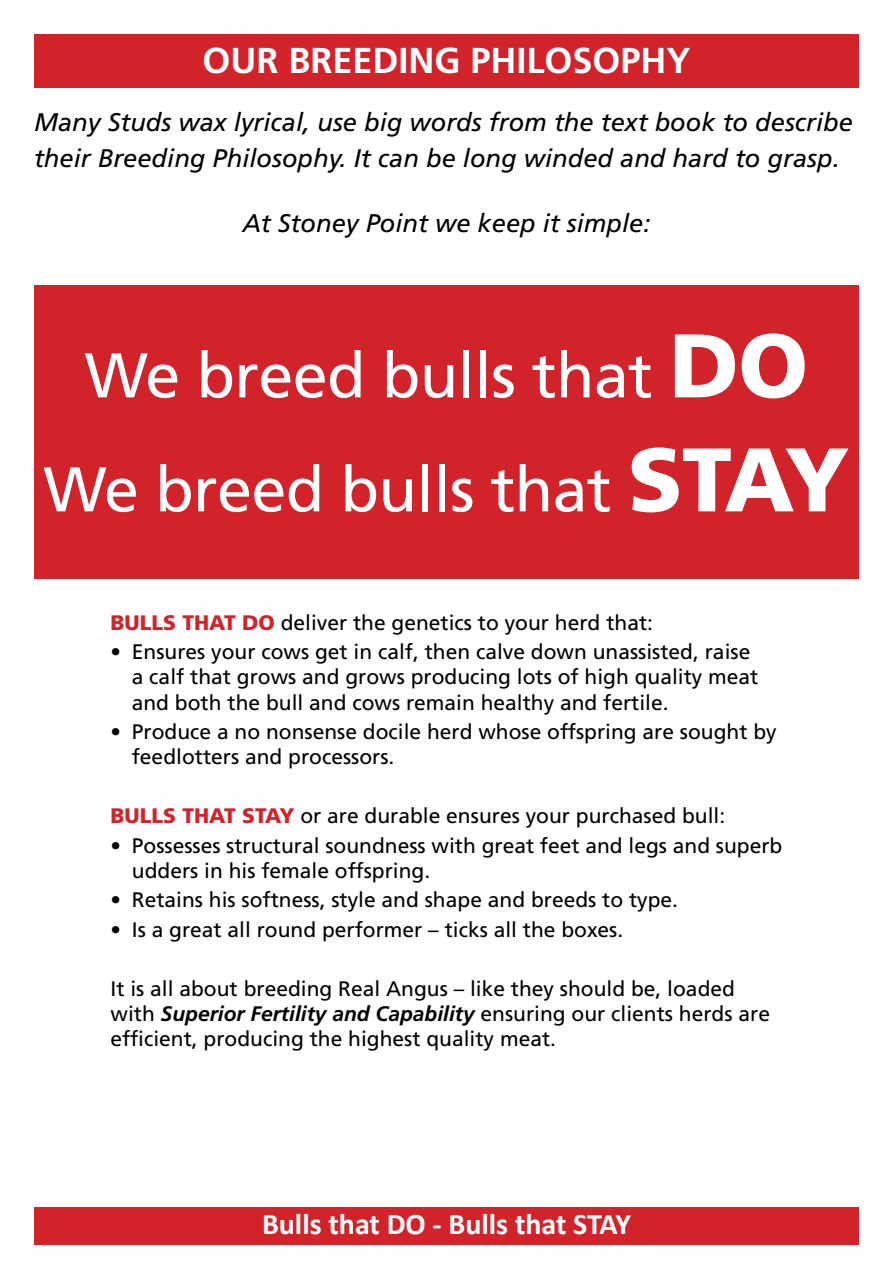
<style>
.page{position:relative;width:893px;height:1263px;background:#fff}
.page>*{position:absolute;margin:0;border:0;box-sizing:border-box;transform-origin:0 0}
.t1{font:63px/114px "Frutiger";letter-spacing:-.01em;color:#fff;text-align:center}
.t2{font:700 36px "Frutiger";color:#fff}
.t3{font:700 30px "Calibri";color:#fff}
.t4{font:italic 25.5px/36px "Frutiger";color:#000}
.t5{font:21px/25.2px "Frutiger";color:#000}
.s1{font-weight:900;font-size:90px}
.s2{font-weight:900;color:#d2232a}
.s3{font-weight:700;font-style:italic}
</style>
<div class="page">
<div style="left:34px;top:34px;width:825px;height:53px;background:#d2232a"></div>
<div style="left:34px;top:285px;width:825px;height:293px;background:#d2232a"></div>
<div style="left:34px;top:1208px;width:825px;height:37px;background:#d2232a"></div>
<h2 class="t2" style="left:202px;top:39px;width:108px">OUR BREEDING</h2>
<h2 class="t2" style="left:470px;top:39px;width:23px">PHILOSOPHY</h2>
<p class="t4" style="left:34px;top:104px;width:820px">Many Studs wax lyrical, use big words from the text book to describe their Breeding Philosophy. It can be long winded and hard to grasp.</p>
<p class="t4" style="left:242px;top:205px;width:410px">At Stoney Point we keep it simple:</p>
<h1 class="t1" style="left:43px;top:319px;width:805px">We breed bulls that <span class="s1">DO<br></span>We breed bulls that <span class="s1">STAY</span></h1>
<p class="t5" style="left:111px;top:610px;width:544px"><span class="s2">BULLS THAT DO</span> deliver the genetics to your herd that:</p>
<p class="t5" style="left:132px;top:639px;width:628px;text-indent:-21px">• Ensures your cows get in calf, then calve down unassisted, raise a calf that grows and grows producing lots of high quality meat and both the bull and cows remain healthy and fertile.</p>
<p class="t5" style="left:132px;top:719px;width:646px;text-indent:-21px">• Produce a no nonsense docile herd whose offspring are sought by feedlotters and processors.</p>
<p class="t5" style="left:111px;top:803px;width:616px"><span class="s2">BULLS THAT STAY</span> or are durable ensures your purchased bull:</p>
<p class="t5" style="left:132px;top:833px;width:652px;text-indent:-21px">• Possesses structural soundness with great feet and legs and superb udders in his female offspring.</p>
<p class="t5" style="left:111px;top:887px;width:569px">• Retains his softness, style and shape and breeds to type.</p>
<p class="t5" style="left:111px;top:917px;width:514px">• Is a great all round performer – ticks all the boxes.</p>
<p class="t5" style="left:111px;top:976px;width:661px">It is all about breeding Real Angus – like they should be, loaded with <span class="s3">Superior Fertility and Capability</span> ensuring our clients herds are efficient, producing the highest quality meat.</p>
<h3 class="t3" style="left:262px;top:1205px;width:370px">Bulls that DO - Bulls that STAY</h3>
</div>
